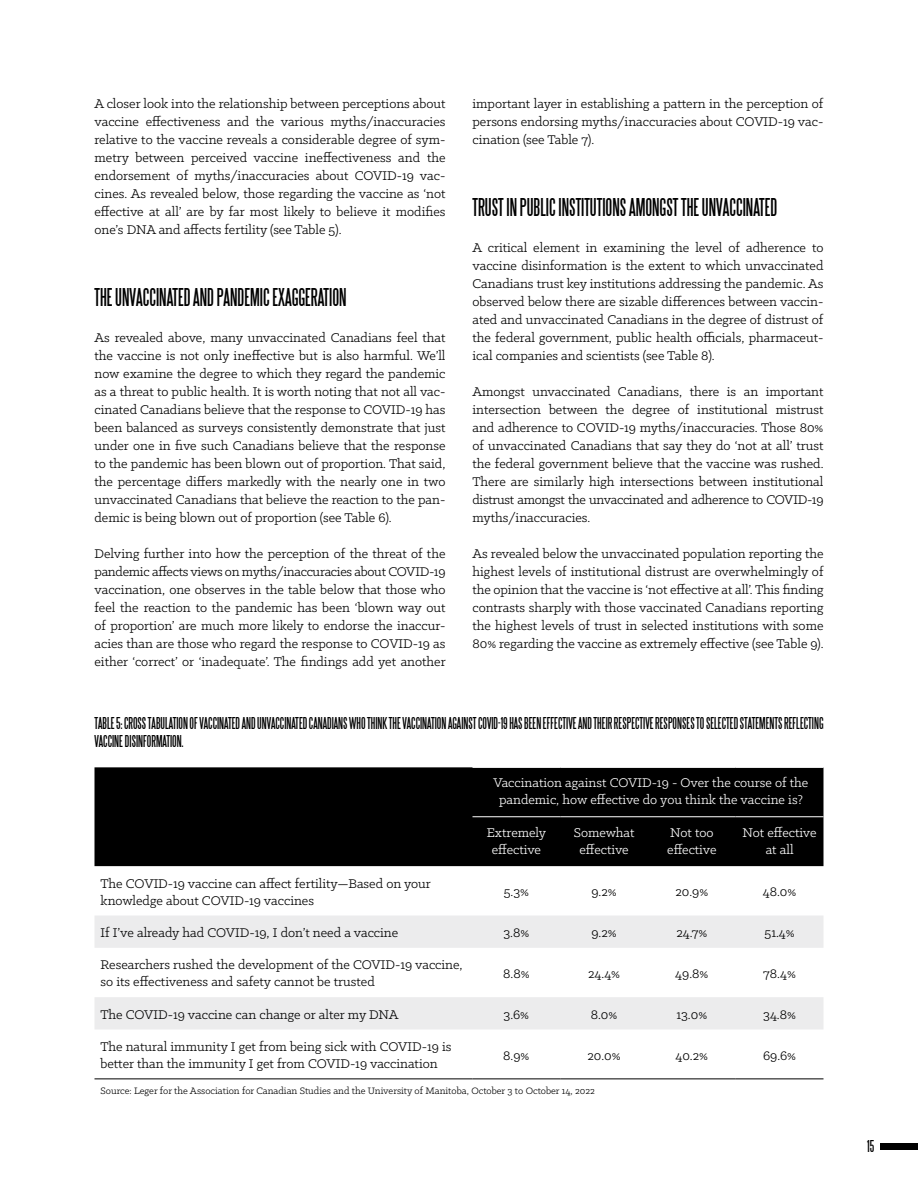
<style>
.page{position:relative;width:918px;height:1188px;background:#fff}
.page>*{position:absolute;margin:0;border:0;box-sizing:border-box;transform-origin:0 0}
.t1{font:22.5px "Steelfish";color:#000}
.t2{font:15px/18px "Steelfish";color:#000}
.t3{font:14.25px/18px "Klinic Slab";color:#000;text-align:justify}
.t4{font:14.25px/17.1px "Klinic Slab";color:#fff;text-align:center}
.t5{font:10.5px "Klinic Slab";color:#000}
</style>
<div class="page">
<div style="left:880px;top:1143px;width:38px;height:7px;background:#000"></div>
<div style="left:94px;top:767px;width:730px;height:99px;background:#000"></div>
<svg style="left:95px;top:916px;width:728px;height:113px;fill:#ececed"></svg>
<hr style="left:472px;top:767px;width:88px;height:1px;background:#fff">
<hr style="left:560px;top:767px;width:88px;height:1px;background:#fff">
<hr style="left:648px;top:767px;width:88px;height:1px;background:#fff">
<hr style="left:736px;top:767px;width:88px;height:1px;background:#fff">
<hr style="left:472px;top:816px;width:88px;height:1px;background:#fff">
<hr style="left:560px;top:816px;width:88px;height:1px;background:#fff">
<hr style="left:648px;top:816px;width:88px;height:1px;background:#fff">
<hr style="left:736px;top:816px;width:88px;height:1px;background:#fff">
<hr style="left:94px;top:1079px;width:378px;height:1px;background:#000">
<hr style="left:472px;top:1079px;width:88px;height:1px;background:#000">
<hr style="left:560px;top:1079px;width:88px;height:1px;background:#000">
<hr style="left:648px;top:1079px;width:88px;height:1px;background:#000">
<hr style="left:736px;top:1079px;width:88px;height:1px;background:#000">
<p class="t3" style="left:94px;top:94px;width:353px">A closer look into the relationship between perceptions about vaccine effectiveness and the various myths/inaccuracies relative to the vaccine reveals a considerable degree of sym&shy;metry between perceived vaccine ineffectiveness and the endorsement of myths/inaccuracies about COVID-19 vac&shy;cines. As revealed below, those regarding the vaccine as ‘not effective at all’ are by far most likely to believe it modifies one’s DNA and affects fertility (see Table 5).</p>
<h1 class="t1" style="left:94px;top:285px;width:254px">THE UNVACCINATED AND PANDEMIC EXAGGERATION</h1>
<p class="t3" style="left:94px;top:328px;width:353px">As revealed above, many unvaccinated Canadians feel that the vaccine is not only ineffective but is also harmful. We’ll now examine the degree to which they regard the pandemic as a threat to public health. It is worth noting that not all vac&shy;cinated Canadians believe that the response to COVID-19 has been balanced as surveys consistently demonstrate that just under one in five such Canadians believe that the response to the pandemic has been blown out of proportion. That said, the percentage differs markedly with the nearly one in two unvaccinated Canadians that believe the reaction to the pan&shy;demic is being blown out of proportion (see Table 6).</p>
<p class="t3" style="left:94px;top:544px;width:353px">Delving further into how the perception of the threat of the pandemic affects views on myths/inaccuracies about COVID-19 vaccination, one observes in the table below that those who feel the reaction to the pandemic has been ‘blown way out of proportion’ are much more likely to endorse the inaccur&shy;acies than are those who regard the response to COVID-19 as either ‘correct’ or ‘inadequate’. The findings add yet another</p>
<p class="t3" style="left:472px;top:94px;width:353px">important layer in establishing a pattern in the perception of persons endorsing myths/inaccuracies about COVID-19 vac&shy;cination (see Table 7).</p>
<h1 class="t1" style="left:472px;top:195px;width:306px">TRUST IN PUBLIC INSTITUTIONS AMONGST THE UNVACCINATED</h1>
<p class="t3" style="left:472px;top:238px;width:353px">A critical element in examining the level of adherence to vaccine disinformation is the extent to which unvaccinated Canadians trust key institutions addressing the pandemic. As observed below there are sizable differences between vaccin&shy;ated and unvaccinated Canadians in the degree of distrust of the federal government, public health officials, pharmaceut&shy;ical companies and scientists (see Table 8).</p>
<p class="t3" style="left:472px;top:382px;width:353px">Amongst unvaccinated Canadians, there is an important intersection between the degree of institutional mistrust and adherence to COVID-19 myths/inaccuracies. Those 80% of unvaccinated Canadians that say they do ‘not at all’ trust the federal government believe that the vaccine was rushed.<br>There are similarly high intersections between institutional distrust amongst the unvaccinated and adherence to COVID-19 myths/inaccuracies.</p>
<p class="t3" style="left:472px;top:544px;width:353px">As revealed below the unvaccinated population reporting the highest levels of institutional distrust are overwhelmingly of the opinion that the vaccine is ‘not effective at all’. This finding contrasts sharply with those vaccinated Canadians reporting the highest levels of trust in selected institutions with some 80% regarding the vaccine as extremely effective (see Table 9).</p>
<p class="t2" style="left:94px;top:714px;width:731px">TABLE 5: CROSS TABULATION OF VACCINATED AND UNVACCINATED CANADIANS WHO THINK THE VACCINATION AGAINST COVID-19 HAS BEEN EFFECTIVE AND THEIR RESPECTIVE RESPONSES TO SELECTED STATEMENTS REFLECTING<br>VACCINE DISINFORMATION.</p>
<p class="t4" style="left:494px;top:774px;width:316px">Vaccination against COVID-19 - Over the course of the pandemic, how effective do you think the vaccine is?</p>
<p class="t4" style="left:487px;top:823px;width:61px">Extremely effective</p>
<p class="t4" style="left:574px;top:823px;width:62px">Somewhat effective</p>
<p class="t4" style="left:667px;top:823px;width:51px;text-align:left">Not too effective</p>
<p class="t4" style="left:743px;top:823px;width:76px">Not effective at all</p>
<p class="t3" style="left:101px;top:874px;width:332px;line-height:17.1px">The COVID-19 vaccine can affect fertility—Based on your knowledge about COVID-19 vaccines</p>
<p class="t3" style="left:504px;top:882px;width:27px">5.3%</p>
<p class="t3" style="left:591px;top:882px;width:27px">9.2%</p>
<p class="t3" style="left:675px;top:882px;width:34px">20.9%</p>
<p class="t3" style="left:763px;top:882px;width:35px">48.0%</p>
<p class="t3" style="left:100px;top:923px;width:299px">If I’ve already had COVID-19, I don’t need a vaccine</p>
<p class="t3" style="left:503px;top:923px;width:27px">3.8%</p>
<p class="t3" style="left:591px;top:923px;width:27px">9.2%</p>
<p class="t3" style="left:676px;top:923px;width:32px">24.7%</p>
<p class="t3" style="left:765px;top:923px;width:32px">51.4%</p>
<p class="t3" style="left:100px;top:956px;width:364px;line-height:17.1px">Researchers rushed the development of the COVID-19 vaccine, so its effectiveness and safety cannot be trusted</p>
<p class="t3" style="left:503px;top:964px;width:28px">8.8%</p>
<p class="t3" style="left:588px;top:964px;width:33px">24.4%</p>
<p class="t3" style="left:675px;top:964px;width:35px">49.8%</p>
<p class="t3" style="left:763px;top:964px;width:34px">78.4%</p>
<p class="t3" style="left:100px;top:1005px;width:300px">The COVID-19 vaccine can change or alter my DNA</p>
<p class="t3" style="left:504px;top:1005px;width:27px">3.6%</p>
<p class="t3" style="left:591px;top:1005px;width:28px">8.0%</p>
<p class="t3" style="left:676px;top:1005px;width:32px">13.0%</p>
<p class="t3" style="left:763px;top:1005px;width:34px">34.8%</p>
<p class="t3" style="left:100px;top:1038px;width:353px;line-height:17.1px">The natural immunity I get from being sick with COVID-19 is better than the immunity I get from COVID-19 vaccination</p>
<p class="t3" style="left:503px;top:1046px;width:28px">8.9%</p>
<p class="t3" style="left:587px;top:1046px;width:35px">20.0%</p>
<p class="t3" style="left:676px;top:1046px;width:34px">40.2%</p>
<p class="t3" style="left:763px;top:1046px;width:35px">69.6%</p>
<p class="t5" style="left:101px;top:1084px;width:496px">Source: Leger for the Association for Canadian Studies and the University of Manitoba, October 3 to October 14, 2022</p>
<p class="t2" style="left:867px;top:1137px;width:9px">15</p>
</div>
